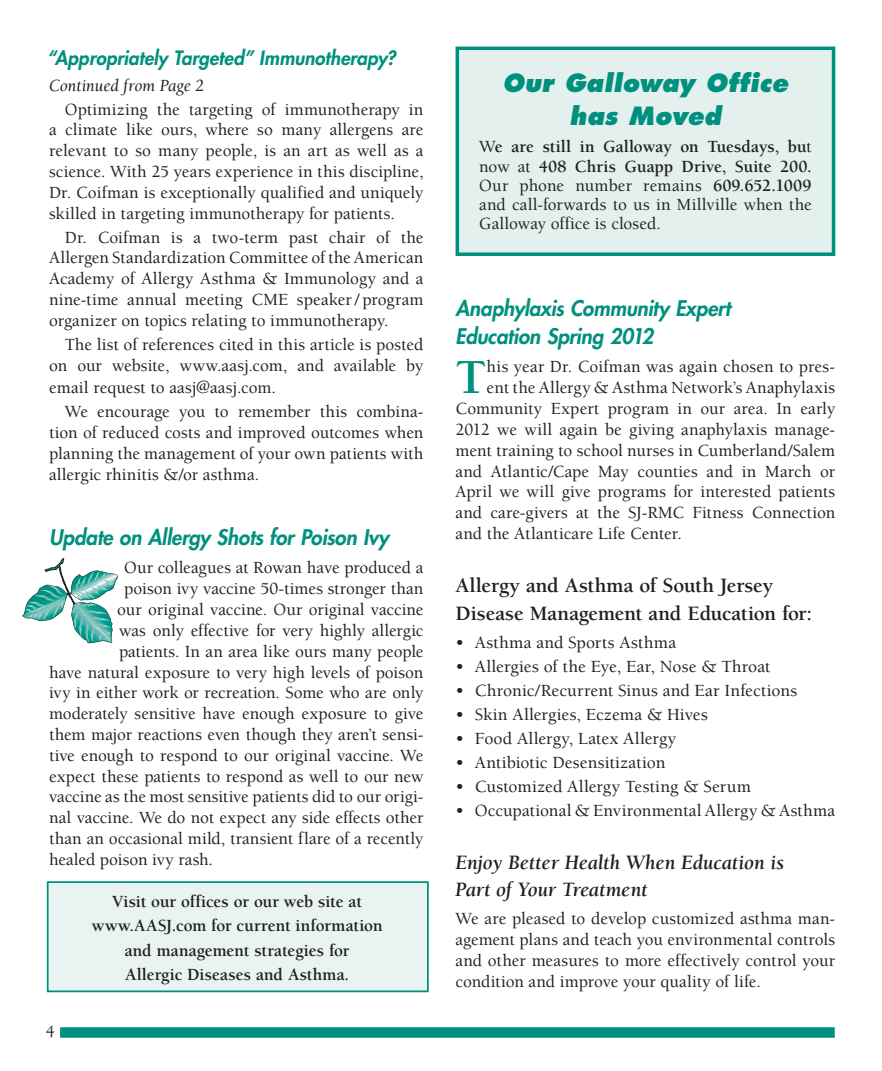
<style>
.page{position:relative;width:882px;height:1071px;background:#fff}
.page>*{position:absolute;margin:0;border:0;box-sizing:border-box;transform-origin:0 0}
.t1{font:700 50.23px "Berkeley";color:#00907e}
.t2{font:italic 800 24.5px/33.2px "Futura";letter-spacing:.01em;color:#00907e;text-align:center}
.t3{font:italic 800 21px/28px "Futura";letter-spacing:-.01em;color:#00907e}
.t4{font:700 21px/28px "Berkeley";letter-spacing:-.01em;color:#231f20}
.t5{font:italic 700 21px/26.2px "Berkeley";letter-spacing:-.01em;color:#231f20}
.t6{font:italic 800 19.25px "Futura";color:#00907e}
.t7{font:500 17.5px/20.8px "Berkeley";color:#231f20;text-align:justify}
.t8{font:700 17.5px/24.5px "Berkeley";color:#231f20;text-align:center}
.t9{font:italic 17.5px "Berkeley";letter-spacing:-.005em;color:#231f20}
.s1{font-weight:700}
</style>
<div class="page">
<div style="left:456px;top:47px;width:379px;height:209px;background:#e3f0ee;border:4px solid #00907e"></div>
<div style="left:47px;top:881px;width:382px;height:111px;background:#e9f4f2;border:2px solid #00907e"></div>
<div style="left:60px;top:1027px;width:775px;height:11px;background:#00907e"></div>
<svg style="left:22px;top:557px;width:96px;height:87px"></svg>
<p class="t6" style="left:47px;top:45px;width:350px">“Appropriately Targeted” Immunotherapy?</p>
<p class="t9" style="left:49px;top:77px;width:156px">Continued from Page 2</p>
<h2 class="t2" style="left:502px;top:66px;width:287px">Our Galloway Office has Moved</h2>
<p class="t7" style="left:479px;top:137px;width:334px;line-height:19.2px">W<span class="s1">e are still in Galloway on Tuesdays, bu</span>t now at <span class="s1">408 Chris Guapp Drive, Suite 200.<br></span>Our phone number remains <span class="s1">609.652.1009 </span>and call-forwards to us in Millville when the Galloway office is closed.</p>
<p class="t7" style="left:49px;top:99px;width:376px;text-indent:16px">Optimizing the targeting of immunotherapy in a climate like ours, where so many allergens are relevant to so many people, is an art as well as a science. With 25 years experience in this discipline, Dr. Coifman is exceptionally qualified and uniquely skilled in targeting immunotherapy for patients.</p>
<p class="t7" style="left:49px;top:227px;width:376px;text-indent:16px">Dr. Coifman is a two-term past chair of the Allergen Standardization Committee of the American Academy of Allergy Asthma &amp; Immunology and a nine-time annual meeting CME speaker / program organizer on topics relating to immunotherapy.</p>
<p class="t7" style="left:49px;top:334px;width:376px;text-align:right">The list of references cited in this article is posted on our website, www.aasj.com, and available by</p>
<p class="t7" style="left:65px;top:376px;width:360px;line-height:24px;text-indent:-16px">email request to aasj@aasj.com.<br>We encourage you to remember this combina-</p>
<p class="t7" style="left:49px;top:423px;width:376px">tion of reduced costs and improved outcomes when planning the management of your own patients with allergic rhinitis &amp;/or asthma.</p>
<p class="t3" style="left:456px;top:294px;width:276px">Anaphylaxis Community Expert<br>Education Spring 2012</p>
<h1 class="t1" style="left:456px;top:351px;width:33px">T</h1>
<p class="t7" style="left:487px;top:357px;width:350px">his year Dr. Coifman was again chosen to pres-</p>
<p class="t7" style="left:487px;top:378px;width:350px">ent the Allergy &amp; Asthma Network’s Anaphylaxis</p>
<p class="t7" style="left:456px;top:399px;width:381px">Community Expert program in our area. In early</p>
<p class="t7" style="left:456px;top:419px;width:381px">2012 we will again be giving anaphylaxis manage-</p>
<p class="t7" style="left:456px;top:440px;width:381px">ment training to school nurses in Cumberland/Salem</p>
<p class="t7" style="left:456px;top:461px;width:381px">and Atlantic/Cape May counties and in March or</p>
<p class="t7" style="left:456px;top:482px;width:381px">April we will give programs for interested patients</p>
<p class="t7" style="left:456px;top:503px;width:381px">and care-givers at the SJ-RMC Fitness Connection</p>
<p class="t7" style="left:456px;top:523px;width:228px">and the Atlanticare Life Center.</p>
<p class="t4" style="left:456px;top:571px;width:358px">Allergy and Asthma of South Jersey<br>Disease Management and Education for:</p>
<p class="t7" style="left:456px;top:633px;width:222px">• Asthma and Sports Asthma</p>
<p class="t7" style="left:456px;top:657px;width:316px">• Allergies of the Eye, Ear, Nose &amp; Throat</p>
<p class="t7" style="left:456px;top:681px;width:343px">• Chronic/Recurrent Sinus and Ear Infections</p>
<p class="t7" style="left:456px;top:705px;width:254px">• Skin Allergies, Eczema &amp; Hives</p>
<p class="t7" style="left:456px;top:729px;width:222px">• Food Allergy, Latex Allergy</p>
<p class="t7" style="left:456px;top:753px;width:211px">• Antibiotic Desensitization</p>
<p class="t7" style="left:456px;top:777px;width:297px">• Customized Allergy Testing &amp; Serum</p>
<p class="t7" style="left:456px;top:800px;width:381px">• Occupational &amp; Environmental Allergy &amp; Asthma</p>
<p class="t5" style="left:456px;top:850px;width:330px">Enjoy Better Health When Education is<br>Part of Your Treatment</p>
<p class="t7" style="left:456px;top:909px;width:381px">We are pleased to develop customized asthma man&shy;agement plans and teach you environmental controls and other measures to more effectively control your condition and improve your quality of life.</p>
<p class="t3" style="left:49px;top:523px;width:341px">Update on Allergy Shots for Poison Ivy</p>
<p class="t7" style="left:124px;top:558px;width:301px">Our colleagues at Rowan have produced a</p>
<p class="t7" style="left:124px;top:579px;width:301px">poison ivy vaccine 50-times stronger than</p>
<p class="t7" style="left:117px;top:599px;width:308px">our original vaccine. Our original vaccine</p>
<p class="t7" style="left:119px;top:620px;width:306px">was only effective for very highly allergic</p>
<p class="t7" style="left:119px;top:641px;width:306px">patients. In an area like ours many people</p>
<p class="t7" style="left:49px;top:662px;width:376px">have natural exposure to very high levels of poison</p>
<p class="t7" style="left:49px;top:683px;width:376px">ivy in either work or recreation. Some who are only</p>
<p class="t7" style="left:49px;top:704px;width:376px">moderately sensitive have enough exposure to give</p>
<p class="t7" style="left:49px;top:724px;width:376px">them major reactions even though they aren’t sensi-</p>
<p class="t7" style="left:49px;top:745px;width:376px">tive enough to respond to our original vaccine. We</p>
<p class="t7" style="left:49px;top:766px;width:376px">expect these patients to respond as well to our new</p>
<p class="t7" style="left:49px;top:787px;width:376px">vaccine as the most sensitive patients did to our origi-</p>
<p class="t7" style="left:49px;top:808px;width:376px">nal vaccine. We do not expect any side effects other</p>
<p class="t7" style="left:49px;top:829px;width:376px">than an occasional mild, transient flare of a recently</p>
<p class="t7" style="left:49px;top:849px;width:166px">healed poison ivy rash.</p>
<p class="t8" style="left:92px;top:889px;width:292px">Visit our offices or our web site at www.AASJ.com for current information and management strategies for<br>Allergic Diseases and Asthma.</p>
<p class="t7" style="left:46px;top:1021px;width:10px">4</p>
</div>
